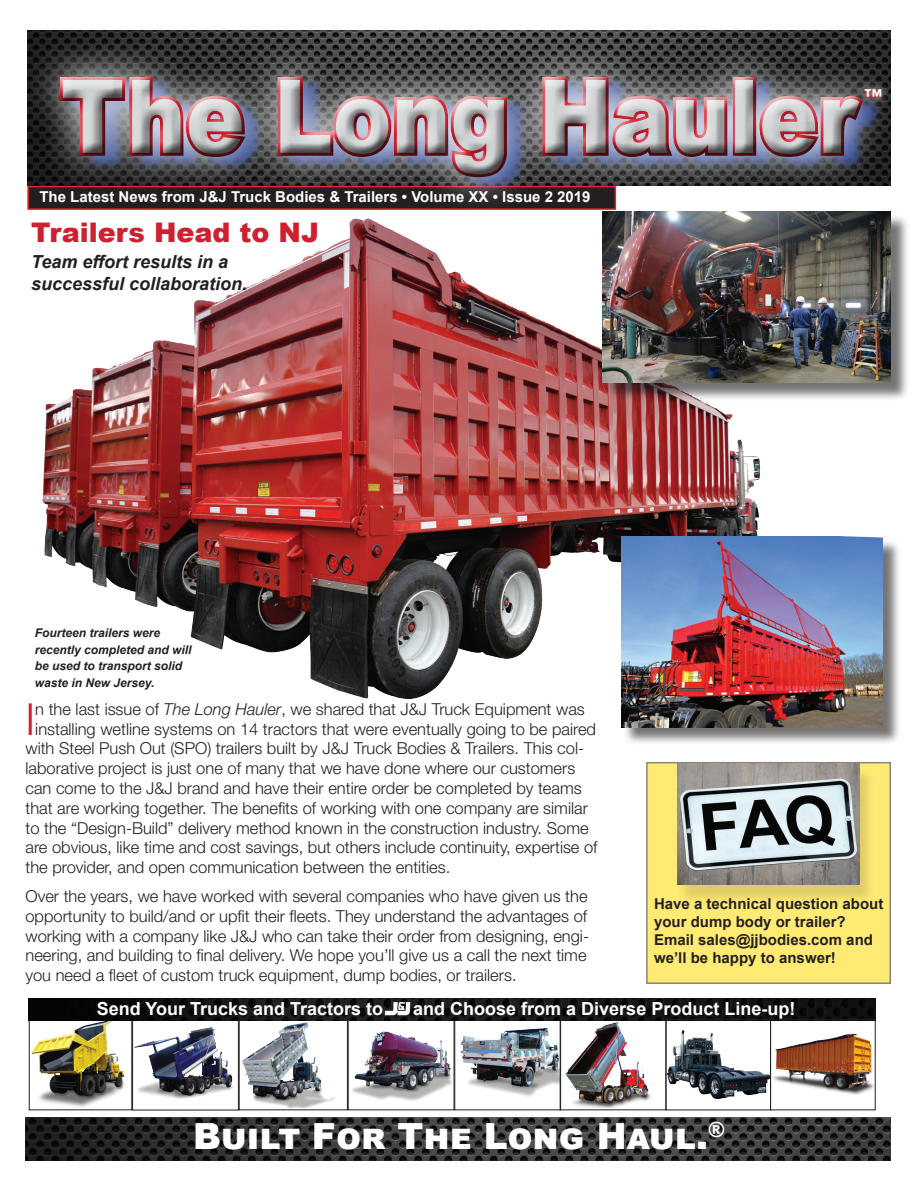
<style>
.page{position:relative;width:918px;height:1188px;background:#fff}
.page>*{position:absolute;margin:0;border:0;box-sizing:border-box;transform-origin:0 0}
.t1{font:900 101.7px "Arial";color:#cfd2d3;scale:.87 1}
.t2{font:300 44.25px "Helvetica Neue LT Std";color:#cf202f}
.t3{font:900 36px "Arial";color:#fff}
.t4{font:900 27px "Arial";color:#cf202f}
.t5{font:700 18px "Arial";color:#fff}
.t6{font:italic 700 18px/21.6px "Arial";color:#231f20}
.t7{font:800 18px "Helvetica Neue LT Std";color:#fff}
.t8{font:300 16.5px/19.8px "Helvetica Neue LT Std";color:#231f20}
.t9{font:700 15px/18px "Arial";color:#231f20}
.t10{font:700 15px "Arial";color:#fff}
.t11{font:italic 700 12px/16.5px "Arial";color:#231f20}
.s1{font-style:italic}
</style>
<div class="page">
<img style="left:25px;top:1118px;width:866px;height:43px">
<img style="left:27px;top:30px;width:864px;height:9px">
<svg style="left:27px;top:39px;width:864px;height:173px;background:#484747"></svg>
<div style="left:46px;top:63px;width:828px;height:113px;background:#fff;opacity:.75"></div>
<div style="left:49px;top:68px;width:827px;height:123px;background:#231f20;opacity:.75"></div>
<div style="left:856px;top:80px;width:35px;height:27px;background:#fff;opacity:.75"></div>
<img style="left:756px;top:87px;width:126px;height:74px">
<img style="left:27px;top:204px;width:751px;height:495px">
<div style="left:605px;top:214px;width:304px;height:187px;background:#231f20;opacity:.62"></div>
<img style="left:603px;top:212px;width:288px;height:171px">
<div style="left:624px;top:539px;width:277px;height:207px;background:#231f20;opacity:.62"></div>
<img style="left:621px;top:537px;width:262px;height:190px">
<div style="left:647px;top:763px;width:243px;height:220px;background:#ffeb73"></div>
<div style="left:677px;top:768px;width:199px;height:137px;background:#231f20;opacity:.15"></div>
<img style="left:677px;top:764px;width:183px;height:121px">
<img style="left:31px;top:1020px;width:99px;height:87px">
<div style="left:29px;top:1018px;width:103px;height:92px;border:1px solid #231f20"></div>
<img style="left:134px;top:1027px;width:99px;height:72px">
<div style="left:132px;top:1018px;width:107px;height:92px;border:1px solid #231f20"></div>
<img style="left:352px;top:1031px;width:100px;height:70px">
<div style="left:348px;top:1019px;width:106px;height:91px;border:1px solid #231f20"></div>
<img style="left:460px;top:1027px;width:99px;height:69px">
<div style="left:454px;top:1019px;width:107px;height:91px;border:1px solid #231f20"></div>
<img style="left:565px;top:1021px;width:86px;height:87px">
<div style="left:560px;top:1019px;width:106px;height:91px;border:1px solid #231f20"></div>
<img style="left:29px;top:998px;width:847px;height:22px">
<img style="left:241px;top:1020px;width:95px;height:88px">
<div style="left:239px;top:1018px;width:109px;height:92px;border:1px solid #231f20"></div>
<img style="left:772px;top:1033px;width:102px;height:62px">
<div style="left:770px;top:1019px;width:106px;height:91px;border:1px solid #231f20"></div>
<img style="left:668px;top:1031px;width:101px;height:68px">
<div style="left:666px;top:1019px;width:105px;height:91px;border:1px solid #231f20"></div>
<img style="left:385px;top:1003px;width:25px;height:12px">
<h1 class="t1" style="left:61px;top:43px;width:917px">The Long Hauler</h1>
<p class="t10" style="left:39px;top:186px;width:553px">The Latest News from J&amp;J Truck Bodies &amp; Trailers • Volume XX • Issue 2 2019</p>
<p class="t7" style="left:864px;top:85px;width:19px">™</p>
<p class="t7" style="left:843px;top:91px;width:19px">™</p>
<h3 class="t4" style="left:31px;top:212px;width:289px">Trailers Head to NJ</h3>
<p class="t6" style="left:31px;top:252px;width:218px">Team effort results in a successful collaboration.</p>
<p class="t11" style="left:35px;top:625px;width:158px">Fourteen trailers were recently completed and will be used to transport solid waste in New Jersey.</p>
<h2 class="t2" style="left:25px;top:692px;width:11px">I</h2>
<p class="t8" style="left:35px;top:699px;width:551px">n the last issue of <span class="s1">The Long Hauler</span>, we shared that J&amp;J Truck Equipment was</p>
<p class="t8" style="left:35px;top:719px;width:562px">installing wetline systems on 14 tractors that were eventually going to be paired</p>
<p class="t8" style="left:25px;top:738px;width:560px">with Steel Push Out (SPO) trailers built by J&amp;J Truck Bodies &amp; Trailers. This col-</p>
<p class="t8" style="left:25px;top:758px;width:551px">laborative project is just one of many that we have done where our customers</p>
<p class="t8" style="left:25px;top:778px;width:558px">can come to the J&amp;J brand and have their entire order be completed by teams</p>
<p class="t8" style="left:25px;top:798px;width:564px">that are working together. The benefits of working with one company are similar</p>
<p class="t8" style="left:25px;top:818px;width:565px">to the “Design-Build” delivery method known in the construction industry. Some</p>
<p class="t8" style="left:25px;top:837px;width:574px">are obvious, like time and cost savings, but others include continuity, expertise of</p>
<p class="t8" style="left:25px;top:857px;width:426px">the provider, and open communication between the entities.</p>
<p class="t8" style="left:25px;top:886px;width:565px">Over the years, we have worked with several companies who have given us the opportunity to build/and or upfit their fleets. They understand the advantages of working with a company like J&amp;J who can take their order from designing, engi&shy;neering, and building to final delivery. We hope you’ll give us a call the next time you need a fleet of custom truck equipment, dump bodies, or trailers.</p>
<p class="t9" style="left:654px;top:895px;width:231px">Have a technical question about your dump body or trailer?<br>Email sales@jjbodies.com and we’ll be happy to answer!</p>
<p class="t5" style="left:97px;top:996px;width:288px">Send Your Trucks and Tractors to</p>
<p class="t5" style="left:413px;top:996px;width:384px">and Choose from a Diverse Product Line-up!</p>
<h3 class="t3" style="left:193px;top:1110px;width:533px">Built For The Long Haul.<sup>®</sup></h3>
</div>
